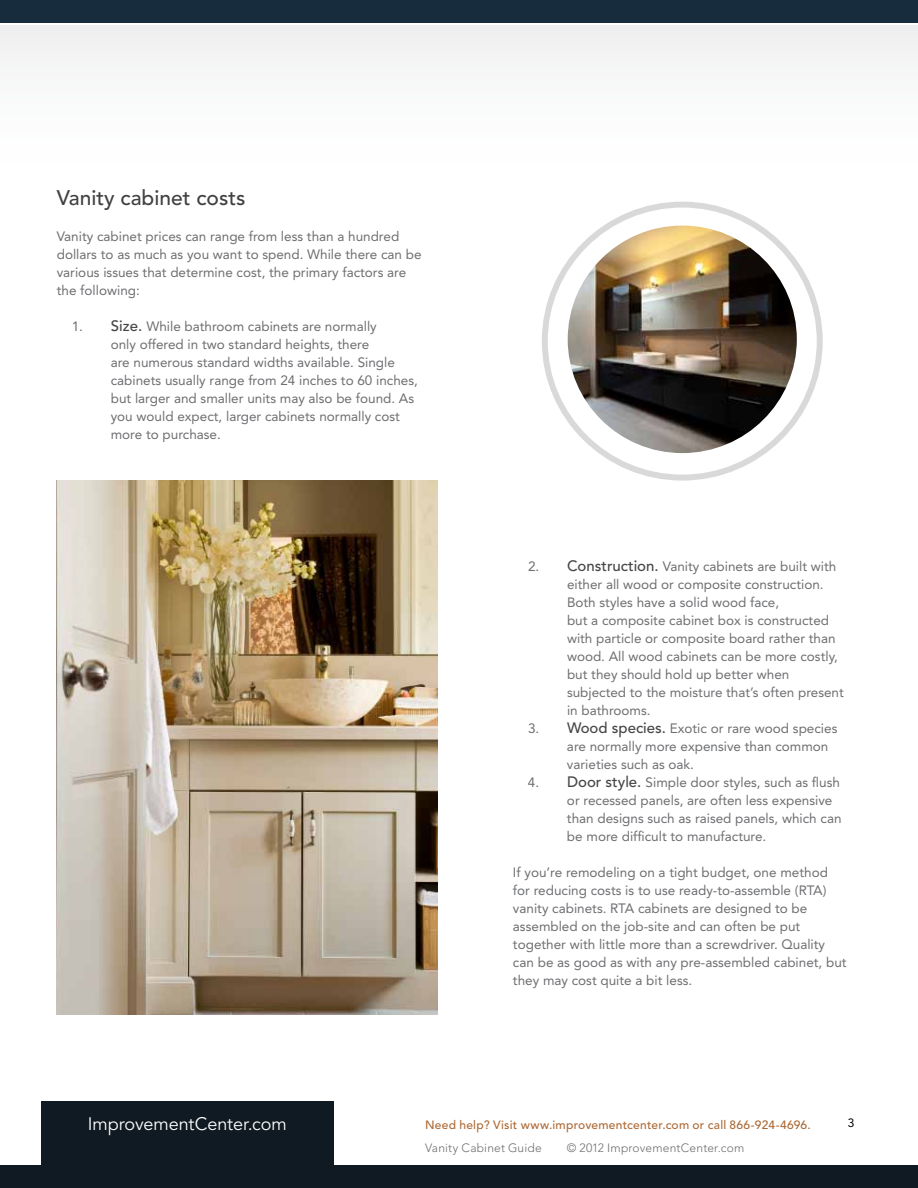
<style>
.page{position:relative;width:918px;height:1188px;background:#fff}
.page>*{position:absolute;margin:0;border:0;box-sizing:border-box;transform-origin:0 0}
.t1{font:500 21px "Avenir";color:#414042}
.t2{font:18px "Avenir";letter-spacing:-.005em;color:#fff}
.t3{font:13.5px/18px "Avenir";color:#6d6e71}
.t4{font:500 12px "Avenir";letter-spacing:.02em;color:#ac6935}
.t5{font:300 12px "Avenir";letter-spacing:.015em;color:#6d6e71}
.t6{font:12px "Avenir";color:#000}
.s1{font-weight:500;font-size:15px;color:#464547}
</style>
<div class="page">
<div style="left:0;top:0;width:918px;height:22px;background:#172c3d"></div>
<div style="left:0;top:1166px;width:918px;height:22px;background:#0f1a22"></div>
<div style="left:41px;top:1101px;width:293px;height:76px;background:#0f1a22"></div>
<div style="left:0;top:26px;width:918px;height:325px;background:linear-gradient(to right,#fcfcfd,#fafbfb)"></div>
<img style="left:568px;top:226px;width:229px;height:227px">
<div style="left:542px;top:202px;width:281px;height:279px;border:6px solid #000;border-radius:50%"></div>
<img style="left:57px;top:481px;width:380px;height:533px">
<h1 class="t1" style="left:57px;top:185px;width:190px">Vanity cabinet costs</h1>
<p class="t3" style="left:57px;top:227px;width:366px">Vanity cabinet prices can range from less than a hundred dollars to as much as you want to spend. While there can be various issues that determine cost, the primary factors are the following:</p>
<p class="t3" style="left:111px;top:317px;width:309px;text-indent:-39px">1. <span class="s1">Size.</span> While bathroom cabinets are normally<br>only offered in two standard heights, there<br>are numerous standard widths available. Single cabinets usually range from 24 inches to 60 inches, but larger and smaller units may also be found. As you would expect, larger cabinets normally cost more to purchase.</p>
<p class="t3" style="left:567px;top:558px;width:278px;text-indent:-39px">2. <span class="s1">Construction.</span> Vanity cabinets are built with either all wood or composite construction.<br>Both styles have a solid wood face,<br>but a composite cabinet box is constructed with particle or composite board rather than wood. All wood cabinets can be more costly, but they should hold up better when subjected to the moisture that’s often present in bathrooms.</p>
<p class="t3" style="left:567px;top:720px;width:272px;text-indent:-39px">3. <span class="s1">Wood species.</span> Exotic or rare wood species are normally more expensive than common varieties such as oak.</p>
<p class="t3" style="left:567px;top:774px;width:276px;text-indent:-39px">4. <span class="s1">Door style.</span> Simple door styles, such as flush or recessed panels, are often less expensive than designs such as raised panels, which can be more difficult to manufacture.</p>
<p class="t3" style="left:513px;top:864px;width:335px">If you’re remodeling on a tight budget, one method for reducing costs is to use ready-to-assemble (RTA) vanity cabinets. RTA cabinets are designed to be assembled on the job-site and can often be put together with little more than a screwdriver. Quality can be as good as with any pre-assembled cabinet, but they may cost quite a bit less.</p>
<h2 class="t2" style="left:88px;top:1114px;width:201px">ImprovementCenter.com</h2>
<p class="t4" style="left:425px;top:1118px;width:387px">Need help? Visit www.improvementcenter.com or call 866-924-4696.</p>
<p class="t6" style="left:848px;top:1115px;width:8px">3</p>
<p class="t5" style="left:425px;top:1140px;width:118px">Vanity Cabinet Guide</p>
<p class="t5" style="left:567px;top:1140px;width:179px">© 2012 ImprovementCenter.com</p>
</div>
